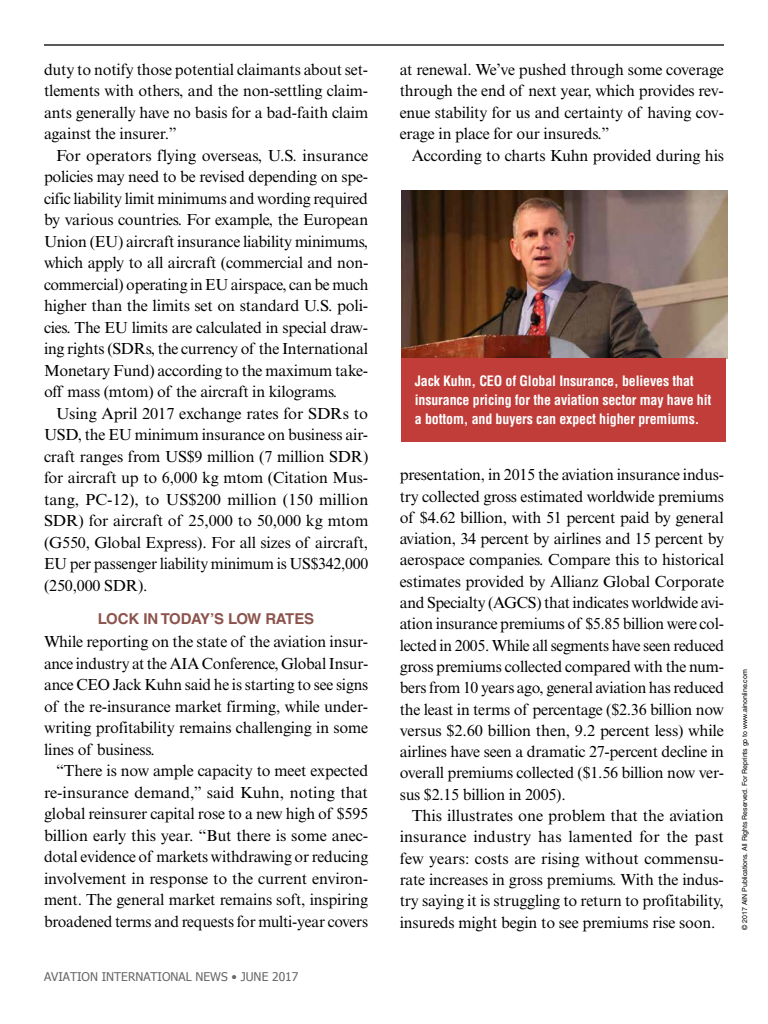
<style>
.page{position:relative;width:768px;height:1024px;background:#fff}
.page>*{position:absolute;margin:0;border:0;box-sizing:border-box;transform-origin:0 0}
.t1{font:16px/21.5px "Times New Roman MT Std";letter-spacing:-.015em;color:#000;text-align:justify}
.t2{font:700 15px "Helvetica LT Std";letter-spacing:-.035em;color:#8d534d}
.t3{font:700 condensed 14px/19px "Helvetica LT Std";letter-spacing:-.01em;color:#fff}
.t4{font:12px "Tahoma";color:#666}
.t5{font:7px "Helvetica LT Std";letter-spacing:-.005em;color:#000}
</style>
<div class="page">
<hr style="left:44px;top:44px;width:680px;height:2px;background:#58595b">
<img style="left:401px;top:190px;width:327px;height:169px">
<div style="left:401px;top:358px;width:324px;height:84px;background:#c03d3a"></div>
<p class="t1" style="left:44px;top:59px;width:326px">duty to notify those potential claimants about set&shy;tlements with others, and the non-settling claim&shy;ants generally have no basis for a bad-faith claim against the insurer.”</p>
<p class="t1" style="left:44px;top:145px;width:326px;text-indent:12px">For operators flying overseas, U.S. insurance policies may need to be revised depending on spe&shy;cific liability limit minimums and wording required by various countries. For example, the European Union (EU) aircraft insurance liability minimums, which apply to all aircraft (commercial and non&shy;commercial) operating in EU airspace, can be much higher than the limits set on standard U.S. poli&shy;cies. The EU limits are calculated in special draw&shy;ing rights (SDRs, the currency of the International Monetary Fund) according to the maximum take&shy;off mass (mtom) of the aircraft in kilograms.</p>
<p class="t1" style="left:44px;top:403px;width:326px;text-indent:12px">Using April 2017 exchange rates for SDRs to USD, the EU minimum insurance on business air&shy;craft ranges from US$9 million (7 million SDR) for aircraft up to 6,000 kg mtom (Citation Mus&shy;tang, PC-12), to US$200 million (150 million SDR) for aircraft of 25,000 to 50,000 kg mtom (G550, Global Express). For all sizes of aircraft, EU per passenger liability minimum is US$342,000 (250,000 SDR).</p>
<p class="t2" style="left:98px;top:610px;width:218px">LOCK IN TODAY’S LOW RATES</p>
<p class="t1" style="left:44px;top:631px;width:326px">While reporting on the state of the aviation insur&shy;ance industry at the AIA Conference, Global Insur&shy;ance CEO Jack Kuhn said he is starting to see signs of the re-insurance market firming, while under&shy;writing profitability remains challenging in some lines of business.</p>
<p class="t1" style="left:44px;top:760px;width:326px;text-indent:12px">“There is now ample capacity to meet expected re-insurance demand,” said Kuhn, noting that global reinsurer capital rose to a new high of $595 billion early this year. “But there is some anec&shy;dotal evidence of markets withdrawing or reducing involvement in response to the current environ&shy;ment. The general market remains soft, inspiring broadened terms and requests for multi-year covers</p>
<p class="t4" style="left:44px;top:968px;width:256px">AVIATION INTERNATIONAL NEWS • JUNE 2017</p>
<p class="t1" style="left:400px;top:59px;width:326px">at renewal. We’ve pushed through some coverage through the end of next year, which provides rev&shy;enue stability for us and certainty of having cov&shy;erage in place for our insureds.”</p>
<p class="t1" style="left:412px;top:145px;width:314px">According to charts Kuhn provided during his</p>
<p class="t3" style="left:415px;top:372px;width:298px">Jack Kuhn, CEO of Global Insurance, believes that insurance pricing for the aviation sector may have hit a bottom, and buyers can expect higher premiums.</p>
<p class="t1" style="left:400px;top:464px;width:326px">presentation, in 2015 the aviation insurance indus&shy;try collected gross estimated worldwide premiums of $4.62 billion, with 51 percent paid by general aviation, 34 percent by airlines and 15 percent by aerospace companies. Compare this to historical estimates provided by Allianz Global Corporate and Specialty (AGCS) that indicates worldwide avi&shy;ation insurance premiums of $5.85 billion were col&shy;lected in 2005. While all segments have seen reduced gross premiums collected compared with the num&shy;bers from 10 years ago, general aviation has reduced the least in terms of percentage ($2.36 billion now versus $2.60 billion then, 9.2 percent less) while airlines have seen a dramatic 27-percent decline in overall premiums collected ($1.56 billion now ver&shy;sus $2.15 billion in 2005).</p>
<p class="t1" style="left:400px;top:805px;width:326px;text-indent:12px">This illustrates one problem that the aviation insurance industry has lamented for the past few years: costs are rising without commensu&shy;rate increases in gross premiums. With the indus&shy;try saying it is struggling to return to profitability, insureds might begin to see premiums rise soon.</p>
<p class="t5" style="left:740px;top:930px;width:262px;rotate:-90deg">© 2017 AIN Publications. All Rights Reserved. For Reprints go to www.ainonline.com</p>
</div>
